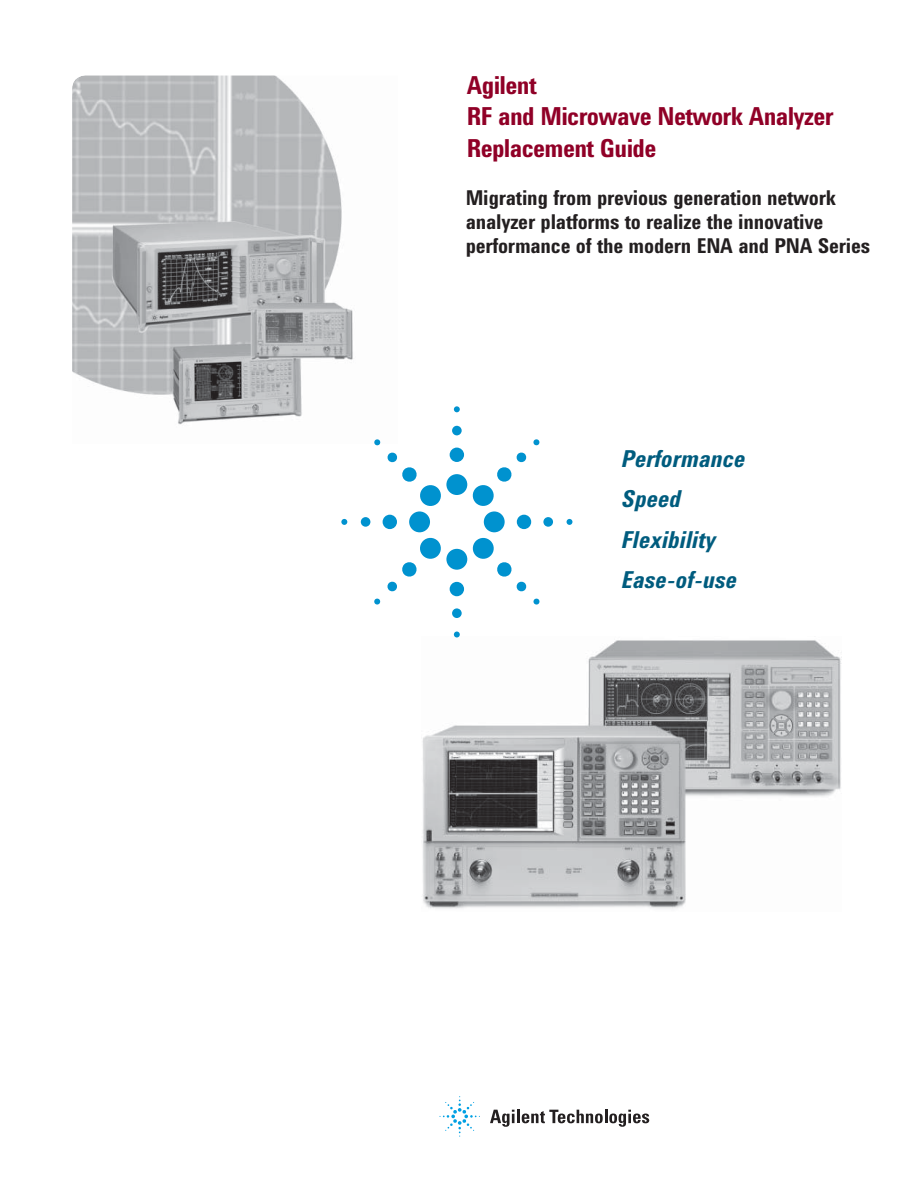
<style>
.page{position:relative;width:918px;height:1188px;background:#fff}
.page>*{position:absolute;margin:0;border:0;box-sizing:border-box;transform-origin:0 0}
.t1{font:700 25.5px/31.5px "Agilent Condensed CFF";letter-spacing:-.025em;color:#900027}
.t2{font:italic 700 24px/40.5px "Agilent Condensed CFF";color:#005c7e}
.t3{font:700 21px/24px "Agilent Condensed CFF";letter-spacing:-.01em;color:#231f20}
</style>
<div class="page">
<img style="left:72px;top:75px;width:281px;height:350px">
<img style="left:422px;top:637px;width:419px;height:272px">
<div style="left:446px;top:474px;width:21px;height:21px;background:#0092cf;border-radius:50%"></div>
<div style="left:450px;top:448px;width:14px;height:14px;background:#0092cf;border-radius:50%"></div>
<div style="left:452px;top:426px;width:10px;height:9px;background:#0092cf;border-radius:50%"></div>
<svg style="left:454px;top:406px;width:6px;height:6px"></svg>
<div style="left:484px;top:511px;width:21px;height:21px;background:#0092cf;border-radius:50%"></div>
<div style="left:517px;top:515px;width:14px;height:14px;background:#0092cf;border-radius:50%"></div>
<div style="left:543px;top:517px;width:10px;height:10px;background:#0092cf;border-radius:50%"></div>
<svg style="left:567px;top:519px;width:5px;height:6px"></svg>
<div style="left:446px;top:549px;width:21px;height:21px;background:#0092cf;border-radius:50%"></div>
<div style="left:450px;top:582px;width:14px;height:14px;background:#0092cf;border-radius:50%"></div>
<div style="left:452px;top:608px;width:10px;height:10px;background:#0092cf;border-radius:50%"></div>
<svg style="left:454px;top:632px;width:6px;height:5px"></svg>
<div style="left:409px;top:511px;width:21px;height:21px;background:#0092cf;border-radius:50%"></div>
<div style="left:383px;top:515px;width:14px;height:14px;background:#0092cf;border-radius:50%"></div>
<div style="left:361px;top:517px;width:9px;height:10px;background:#0092cf;border-radius:50%"></div>
<svg style="left:341px;top:519px;width:6px;height:6px"></svg>
<svg style="left:472px;top:452px;width:55px;height:54px"></svg>
<svg style="left:533px;top:439px;width:7px;height:7px"></svg>
<svg style="left:472px;top:537px;width:55px;height:55px"></svg>
<svg style="left:533px;top:598px;width:7px;height:7px"></svg>
<svg style="left:387px;top:537px;width:54px;height:55px"></svg>
<svg style="left:374px;top:598px;width:6px;height:7px"></svg>
<svg style="left:387px;top:452px;width:54px;height:54px"></svg>
<svg style="left:374px;top:439px;width:7px;height:7px"></svg>
<svg style="left:490px;top:1110px;width:159px;height:17px"></svg>
<svg style="left:440px;top:1096px;width:40px;height:41px"></svg>
<p class="t1" style="left:467px;top:72px;width:368px">Agilent<br>RF and Microwave Network Analyzer<br>Replacement Guide</p>
<p class="t3" style="left:466px;top:188px;width:406px">Migrating from previous generation network analyzer platforms to realize the innovative performance of the modern ENA and PNA Series</p>
<p class="t2" style="left:620px;top:441px;width:125px">Performance<br>Speed<br>Flexibility<br>Ease-of-use</p>
</div>
